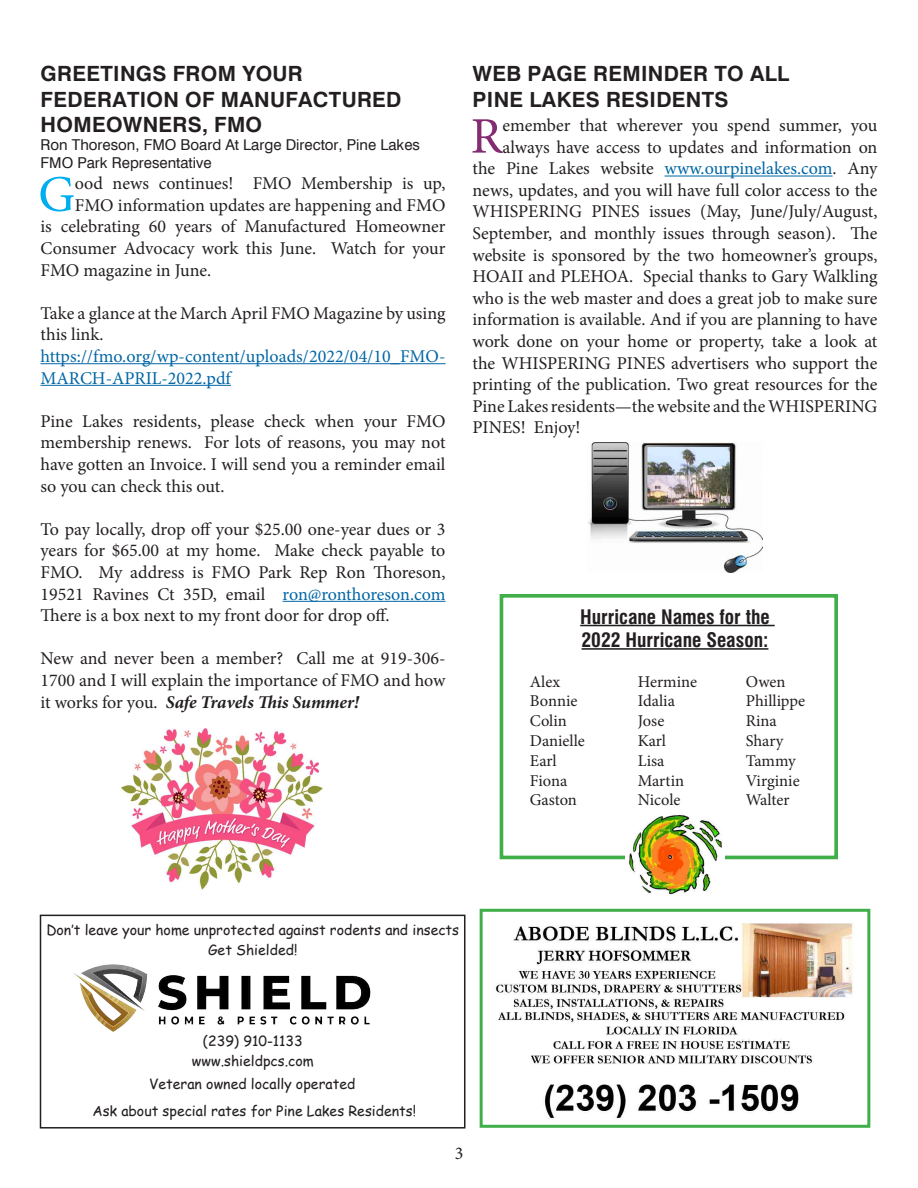
<style>
.page{position:relative;width:918px;height:1188px;background:#fff}
.page>*{position:absolute;margin:0;border:0;box-sizing:border-box;transform-origin:0 0}
.t1{font:51.3px "Minion Pro";color:#00aeef}
.t2{font:51.3px "Minion Pro";color:#832c71}
.t3{font:700 21px/25.2px "Swiss 721 BT";letter-spacing:.015em;color:#231f20}
.t4{font:19.5px "Swiss 721 Bold Condensed BT";color:#231f20}
.t5{font:18px/21.6px "Minion Pro";letter-spacing:-.005em;color:#231f20;text-align:justify}
.t6{font:18px/21.6px "Minion Pro";color:#0166a5}
.t7{font:16.5px "Minion Pro";letter-spacing:-.005em;color:#231f20}
.t8{font:15px/18px "Swiss 721 BT";color:#231f20}
.t9{font:14.1px/19.6px "Comic Sans MS";color:#231f20;text-align:center}
.s1{color:#0166a5}
.s2{font-weight:700;font-style:italic}
</style>
<div class="page">
<div style="left:500px;top:594px;width:338px;height:265px;border:4px solid #40ae49"></div>
<img style="left:495px;top:922px;width:359px;height:197px">
<div style="left:480px;top:909px;width:390px;height:219px;border:3px solid #40ae49"></div>
<img style="left:588px;top:442px;width:175px;height:131px">
<img style="left:74px;top:965px;width:297px;height:66px">
<div style="left:40px;top:915px;width:425px;height:214px;border:2px solid #231f20"></div>
<hr style="left:40px;top:363px;width:406px;height:1px;background:#0166a5">
<hr style="left:40px;top:385px;width:191px;height:1px;background:#0166a5">
<hr style="left:283px;top:601px;width:162px;height:1px;background:#0166a5">
<hr style="left:665px;top:176px;width:168px;height:1px;background:#0166a5">
<img style="left:122px;top:728px;width:200px;height:162px">
<hr style="left:580px;top:625px;width:195px;height:1px;background:#231f20">
<hr style="left:582px;top:648px;width:186px;height:2px;background:#231f20">
<img style="left:626px;top:815px;width:98px;height:80px">
<p class="t3" style="left:41px;top:61px;width:264px">GREETINGS FROM YOUR</p>
<p class="t3" style="left:41px;top:86px;width:362px">FEDERATION OF MANUFACTURED<br>HOMEOWNERS, FMO</p>
<p class="t8" style="left:40px;top:135px;width:381px">Ron Thoreson, FMO Board At Large Director, Pine Lakes<br>FMO Park Representative</p>
<p class="t1" style="left:38px;top:160px;width:38px">G</p>
<p class="t5" style="left:75px;top:173px;width:372px">ood news continues! FMO Membership is up,</p>
<p class="t5" style="left:75px;top:194px;width:372px">FMO information updates are happening and FMO</p>
<p class="t5" style="left:40px;top:216px;width:407px">is celebrating 60 years of Manufactured Homeowner</p>
<p class="t5" style="left:40px;top:237px;width:406px">Consumer Advocacy work this June. Watch for your</p>
<p class="t5" style="left:40px;top:259px;width:172px">FMO magazine in June.</p>
<p class="t5" style="left:40px;top:302px;width:407px">Take a glance at the March April FMO Magazine by using this link.</p>
<p class="t6" style="left:40px;top:345px;width:407px">https://fmo.org/wp-content/uploads/2022/04/10_FMO-<br>MARCH-APRIL-2022.pdf</p>
<p class="t5" style="left:40px;top:410px;width:407px">Pine Lakes residents, please check when your FMO membership renews. For lots of reasons, you may not have gotten an Invoice. I will send you a reminder email so you can check this out.</p>
<p class="t5" style="left:40px;top:518px;width:407px">To pay locally, drop off your $25.00 one-year dues or 3 years for $65.00 at my home. Make check payable to FMO. My address is FMO Park Rep Ron Thoreson, 19521 Ravines Ct 35D, email <span class="s1">ron@ronthoreson.com </span>There is a box next to my front door for drop off.</p>
<p class="t5" style="left:40px;top:648px;width:406px">New and never been a member? Call me at 919-306- 1700 and I will explain the importance of FMO and how it works for you. <span class="s2">Safe Travels This Summer!</span></p>
<p class="t3" style="left:473px;top:61px;width:318px">WEB PAGE REMINDER TO ALL</p>
<p class="t3" style="left:473px;top:86px;width:257px">PINE LAKES RESIDENTS</p>
<p class="t2" style="left:471px;top:102px;width:33px">R</p>
<p class="t5" style="left:502px;top:115px;width:377px">emember that wherever you spend summer, you</p>
<p class="t5" style="left:502px;top:136px;width:377px">always have access to updates and information on</p>
<p class="t5" style="left:472px;top:158px;width:407px">the Pine Lakes website <span class="s1">www.ourpinelakes.com</span>. Any</p>
<p class="t5" style="left:472px;top:179px;width:407px">news, updates, and you will have full color access to the</p>
<p class="t5" style="left:472px;top:201px;width:407px">WHISPERING PINES issues (May, June/July/August,</p>
<p class="t5" style="left:472px;top:223px;width:406px">September, and monthly issues through season). The</p>
<p class="t5" style="left:472px;top:244px;width:406px">website is sponsored by the two homeowner’s groups,</p>
<p class="t5" style="left:472px;top:266px;width:406px">HOAII and PLEHOA. Special thanks to Gary Walkling</p>
<p class="t5" style="left:472px;top:287px;width:406px">who is the web master and does a great job to make sure</p>
<p class="t5" style="left:472px;top:309px;width:406px">information is available. And if you are planning to have</p>
<p class="t5" style="left:472px;top:331px;width:406px">work done on your home or property, take a look at</p>
<p class="t5" style="left:472px;top:352px;width:407px">the WHISPERING PINES advertisers who support the</p>
<p class="t5" style="left:472px;top:374px;width:407px">printing of the publication. Two great resources for the</p>
<p class="t5" style="left:472px;top:395px;width:407px">Pine Lakes residents—the website and the WHISPERING</p>
<p class="t5" style="left:472px;top:417px;width:109px">PINES! Enjoy!</p>
<p class="t4" style="left:580px;top:605px;width:191px">Hurricane Names for the</p>
<p class="t4" style="left:582px;top:628px;width:188px">2022 Hurricane Season:</p>
<p class="t7" style="left:530px;top:670px;width:32px">Alex</p>
<p class="t7" style="left:638px;top:670px;width:61px">Hermine</p>
<p class="t7" style="left:746px;top:670px;width:41px">Owen</p>
<p class="t7" style="left:530px;top:690px;width:49px">Bonnie</p>
<p class="t7" style="left:638px;top:690px;width:39px">Idalia</p>
<p class="t7" style="left:746px;top:690px;width:61px">Phillippe</p>
<p class="t7" style="left:530px;top:710px;width:39px">Colin</p>
<p class="t7" style="left:638px;top:710px;width:28px">Jose</p>
<p class="t7" style="left:746px;top:710px;width:32px">Rina</p>
<p class="t7" style="left:530px;top:730px;width:57px">Danielle</p>
<p class="t7" style="left:638px;top:730px;width:30px">Karl</p>
<p class="t7" style="left:746px;top:730px;width:39px">Shary</p>
<p class="t7" style="left:530px;top:750px;width:28px">Earl</p>
<p class="t7" style="left:638px;top:750px;width:28px">Lisa</p>
<p class="t7" style="left:746px;top:750px;width:51px">Tammy</p>
<p class="t7" style="left:530px;top:769px;width:39px">Fiona</p>
<p class="t7" style="left:638px;top:769px;width:48px">Martin</p>
<p class="t7" style="left:746px;top:769px;width:55px">Virginie</p>
<p class="t7" style="left:530px;top:789px;width:49px">Gaston</p>
<p class="t7" style="left:638px;top:789px;width:44px">Nicole</p>
<p class="t7" style="left:746px;top:789px;width:45px">Walter</p>
<p class="t9" style="left:46px;top:920px;width:414px">Don’t leave your home unprotected against rodents and insects<br>Get Shielded!</p>
<p class="t9" style="left:192px;top:1031px;width:124px">(239) 910-1133 www.shieldpcs.com</p>
<p class="t9" style="left:92px;top:1070px;width:325px;line-height:27.2px">Veteran owned locally operated<br>Ask about special rates for Pine Lakes Residents!</p>
<p class="t5" style="left:455px;top:1143px;width:10px">3</p>
</div>
